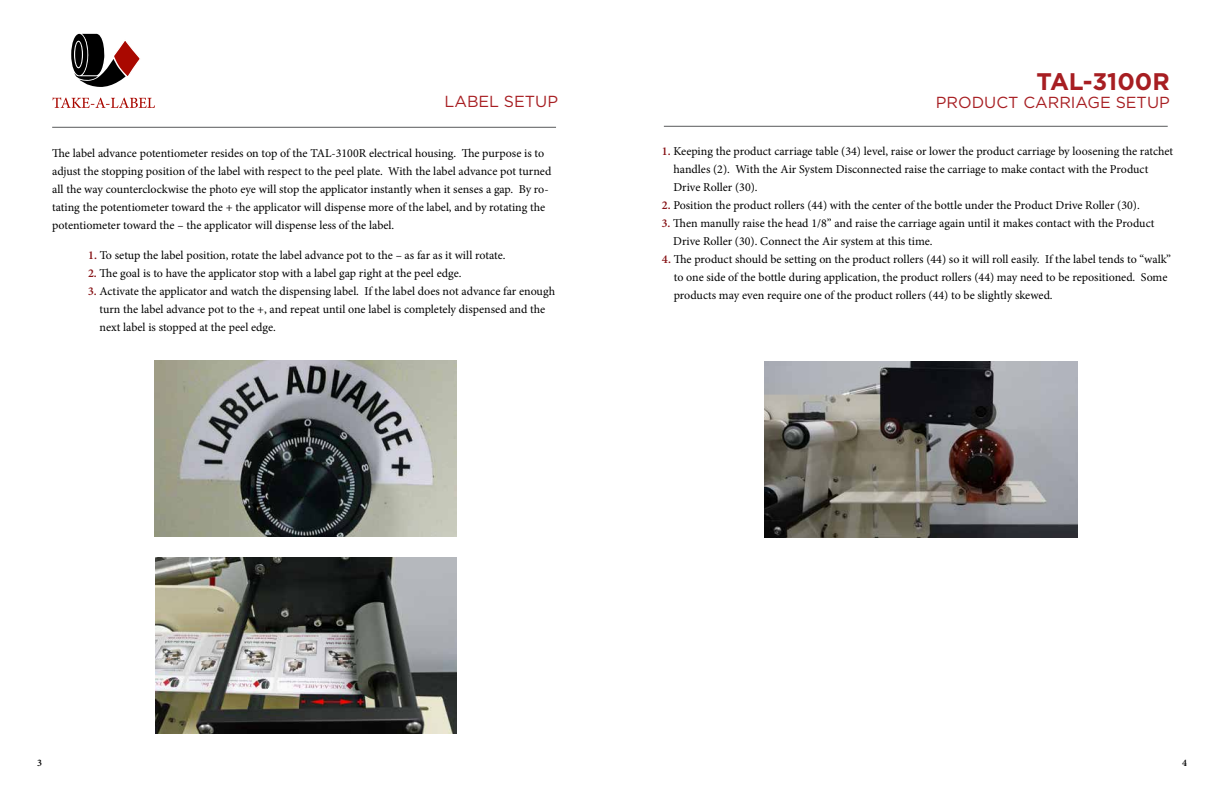
<style>
.page{position:relative;width:1224px;height:792px;background:#fff}
.page>*{position:absolute;margin:0;border:0;box-sizing:border-box;transform-origin:0 0}
.t1{font:700 24px "Gotham HTF";color:#a71e22}
.t2{font:16px "Gotham HTF";color:#a71e22}
.t3{font:12px/18px "Minion Pro";color:#000}
.t4{font:600 10px "Minion Pro";color:#000}
.s1{font-weight:600;color:#861215}
</style>
<div class="page">
<hr style="left:664px;top:126px;width:504px;height:1px;background:#58595b">
<svg style="left:53px;top:97px;width:102px;height:11px"></svg>
<svg style="left:71px;top:34px;width:16px;height:41px"></svg>
<svg style="left:72px;top:33px;width:68px;height:54px"></svg>
<hr style="left:52px;top:127px;width:504px;height:1px;background:#58595b">
<img style="left:154px;top:360px;width:302px;height:177px">
<img style="left:155px;top:557px;width:301px;height:176px">
<img style="left:765px;top:361px;width:312px;height:177px">
<h2 class="t2" style="left:444px;top:93px;width:115px">LABEL SETUP</h2>
<p class="t3" style="left:52px;top:144px;width:501px">The label advance potentiometer resides on top of the TAL-3100R electrical housing. The purpose is to adjust the stopping position of the label with respect to the peel plate. With the label advance pot turned all the way counterclockwise the photo eye will stop the applicator instantly when it senses a gap. By ro&shy;tating the potentiometer toward the + the applicator will dispense more of the label, and by rotating the potentiometer toward the – the applicator will dispense less of the label.</p>
<p class="t3" style="left:88px;top:246px;width:419px"><span class="s1">1.</span> To setup the label position, rotate the label advance pot to the – as far as it will rotate.</p>
<p class="t3" style="left:88px;top:264px;width:375px"><span class="s1">2.</span> The goal is to have the applicator stop with a label gap right at the peel edge.</p>
<p class="t3" style="left:99px;top:282px;width:457px;text-indent:-11px"><span class="s1">3.</span> Activate the applicator and watch the dispensing label. If the label does not advance far enough turn the label advance pot to the +, and repeat until one label is completely dispensed and the next label is stopped at the peel edge.</p>
<h1 class="t1" style="left:1037px;top:68px;width:135px">TAL-3100R</h1>
<h2 class="t2" style="left:936px;top:94px;width:235px">PRODUCT CARRIAGE SETUP</h2>
<p class="t3" style="left:673px;top:142px;width:501px;text-indent:-12px"><span class="s1">1.</span> Keeping the product carriage table (34) level, raise or lower the product carriage by loosening the ratchet handles (2). With the Air System Disconnected raise the carriage to make contact with the Product<br>Drive Roller (30).</p>
<p class="t3" style="left:662px;top:196px;width:479px"><span class="s1">2.</span> Position the product rollers (44) with the center of the bottle under the Product Drive Roller (30).</p>
<p class="t3" style="left:673px;top:214px;width:483px;text-indent:-11px"><span class="s1">3.</span> Then manully raise the head 1/8” and raise the carriage again until it makes contact with the Product<br>Drive Roller (30). Connect the Air system at this time.</p>
<p class="t3" style="left:674px;top:250px;width:499px;text-indent:-12px"><span class="s1">4.</span> The product should be setting on the product rollers (44) so it will roll easily. If the label tends to “walk” to one side of the bottle during application, the product rollers (44) may need to be repositioned. Some products may even require one of the product rollers (44) to be slightly skewed.</p>
<p class="t4" style="left:37px;top:755px;width:6px">3</p>
<p class="t4" style="left:1182px;top:755px;width:6px">4</p>
</div>
